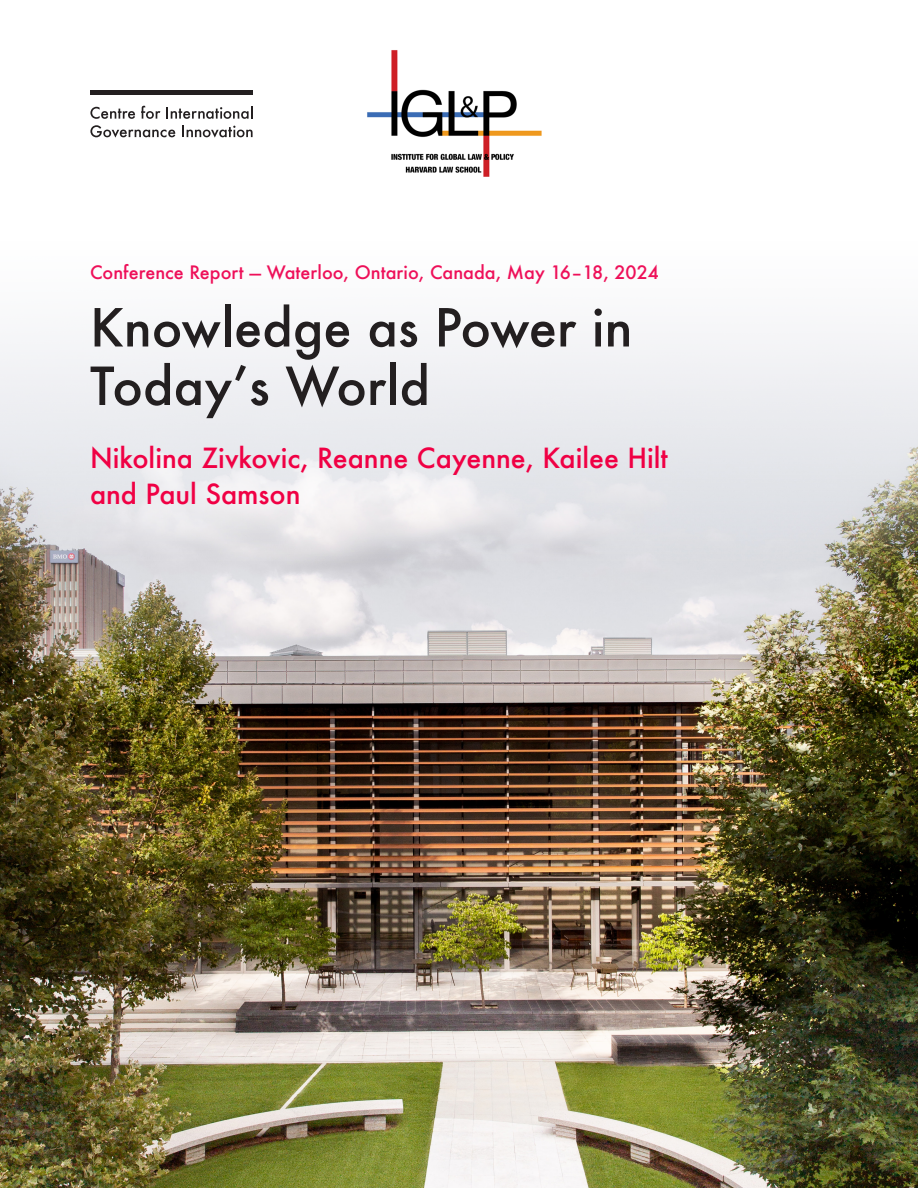
<style>
.page{position:relative;width:918px;height:1188px;background:#fff}
.page>*{position:absolute;margin:0;border:0;box-sizing:border-box;transform-origin:0 0}
.CIGI_Cover_Title{font:500 51px/58.5px "Futura";color:#231f20}
.CIGI_Cover_Author{font:500 27px/36px "Futura";color:#f00044}
.CIGI_Cover_Date{font:500 18px "Futura";color:#ee1059}
</style>
<div class="page">
<img style="left:0;top:608px;width:918px;height:580px">
<svg style="left:0;top:105px;width:918px;height:503px"></svg>
<svg style="left:90px;top:107px;width:45px;height:12px"></svg>
<svg style="left:141px;top:106px;width:19px;height:13px"></svg>
<svg style="left:166px;top:106px;width:86px;height:13px"></svg>
<svg style="left:90px;top:125px;width:85px;height:13px"></svg>
<svg style="left:182px;top:126px;width:71px;height:12px"></svg>
<div style="left:90px;top:90px;width:163px;height:5px;background:#231f20"></div>
<img style="left:360px;top:50px;width:191px;height:129px">
<p class="CIGI_Cover_Date" style="left:90px;top:260px;width:570px">Conference Report — Waterloo, Ontario, Canada, May 16–18, 2024</p>
<p class="CIGI_Cover_Title" style="left:90px;top:298px;width:544px">Knowledge as Power in<br>Today’s World</p>
<p class="CIGI_Cover_Author" style="left:90px;top:440px;width:580px">Nikolina Zivkovic, Reanne Cayenne, Kailee Hilt and Paul Samson</p>
</div>
